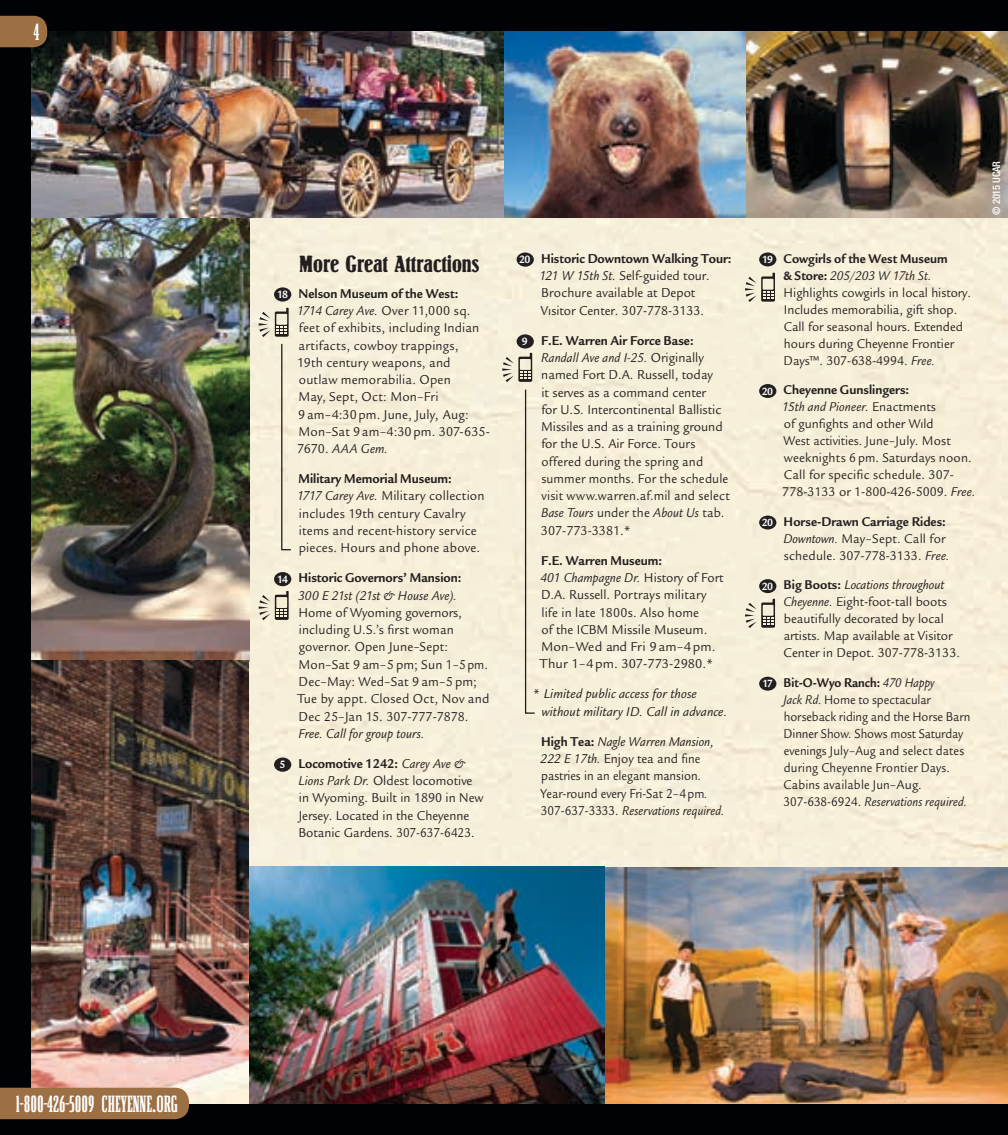
<style>
.page{position:relative;width:1008px;height:1135px;background:#fff}
.page>*{position:absolute;margin:0;border:0;box-sizing:border-box;transform-origin:0 0}
.t1{font:700 24.5px "Beton Com D";color:#fff}
.t2{font:24.5px "Springfield Ant D";color:#231f20;scale:.93 1}
.t3{font:14px/17.3px "Legacy San ITC";letter-spacing:.005em;color:#231f20;scale:.93 1}
.t4{font:14px/17.3px "Legacy San ITC";letter-spacing:.005em;color:#231f20;scale:.94 1}
.t5{font:italic 14px/17.3px "Legacy San ITC";letter-spacing:.01em;color:#231f20}
.t6{font:700 14px/17.3px "Legacy San ITC";color:#231f20;scale:.93 1}
.t7{font:italic 14px/30.1px "Legacy San ITC";letter-spacing:.01em;color:#231f20;scale:.93 1}
.t8{font:13.83px/17px "Legacy San ITC";color:#231f20;scale:.95 1}
.t9{font:13.83px/17px "Legacy San ITC";color:#231f20;scale:.9 1}
.t10{font:13.83px/17px "Legacy San ITC";color:#231f20;scale:.94 1}
.t11{font:500 condensed 10.5px "Helvetica Neue";letter-spacing:-.025em;color:#fff}
.s1{font-weight:700;font-size:11.55px;color:#fff}
.s2{font-weight:700}
.s3{font-style:italic}
.s4{font-size:11.55px;color:#fff}
.s5{font-weight:400;font-style:italic}
.s6{font-weight:700;font-style:normal;font-size:11.55px;color:#fff}
.s7{font-weight:700;font-style:normal}
.s8{font-style:normal}
.s9{font-weight:700;font-size:11.38px;color:#fff}
</style>
<div class="page">
<div style="left:0;top:0;width:1008px;height:1134px;background:#000206"></div>
<img style="left:31px;top:31px;width:977px;height:1072px">
<img style="left:745px;top:31px;width:263px;height:186px">
<div style="left:759px;top:252px;width:17px;height:14px;background:#231f20;border-radius:50%"></div>
<div style="left:759px;top:384px;width:17px;height:14px;background:#231f20;border-radius:50%"></div>
<div style="left:759px;top:515px;width:17px;height:14px;background:#231f20;border-radius:50%"></div>
<div style="left:759px;top:579px;width:17px;height:14px;background:#231f20;border-radius:50%"></div>
<div style="left:759px;top:676px;width:17px;height:14px;background:#231f20;border-radius:50%"></div>
<div style="left:274px;top:287px;width:17px;height:14px;background:#231f20;border-radius:50%"></div>
<div style="left:274px;top:572px;width:17px;height:14px;background:#231f20;border-radius:50%"></div>
<div style="left:274px;top:757px;width:17px;height:14px;background:#231f20;border-radius:50%"></div>
<div style="left:517px;top:252px;width:17px;height:14px;background:#231f20;border-radius:50%"></div>
<div style="left:517px;top:334px;width:17px;height:14px;background:#231f20;border-radius:50%"></div>
<svg style="left:259px;top:590px;width:30px;height:30px"></svg>
<svg style="left:502px;top:353px;width:30px;height:29px"></svg>
<svg style="left:745px;top:272px;width:30px;height:30px"></svg>
<svg style="left:745px;top:598px;width:30px;height:30px"></svg>
<svg style="left:259px;top:307px;width:33px;height:244px"></svg>
<svg style="left:524px;top:388px;width:12px;height:326px"></svg>
<svg style="left:0;top:16px;width:47px;height:31px"></svg>
<div style="left:0;top:1087px;width:189px;height:31px;background:#9c6f44"></div>
<h1 class="t1" style="left:34px;top:19px;width:7px">4</h1>
<h1 class="t2" style="left:299px;top:251px;width:195px">More Great Attractions</h1>
<p class="t4" style="left:297px;top:285px;width:207px;text-indent:-20px"><span class="s1">18</span> <span class="s2">Nelson Museum of the West:<br></span><span class="s3">1714 Carey Ave.</span> Over 11,000 sq. feet of exhibits, including Indian artifacts, cowboy trappings,<br>19th century weapons, and outlaw memorabilia. Open<br>May, Sept, Oct: Mon–Fri<br>9am–4:30pm. June, July, Aug:<br>Mon–Sat 9am–4:30pm. 307-635-<br>7670. <span class="s3">AAA Gem.</span></p>
<p class="t4" style="left:297px;top:470px;width:201px"><span class="s2">Military Memorial Museum:<br></span><span class="s3">1717 Carey Ave.</span> Military collection includes 19th century Cavalry items and recent-history service pieces. Hours and phone above.</p>
<p class="t6" style="left:298px;top:569px;width:177px;text-indent:-21px"><span class="s4">14</span> Historic Governors’ Mansion:<br><span class="s5">300 E 21st (21st &amp; House Ave).</span></p>
<p class="t3" style="left:297px;top:603px;width:208px">Home of Wyoming governors, including U.S.’s first woman governor. Open June–Sept:<br>Mon–Sat 9 am–5 pm; Sun 1–5pm.<br>Dec–May: Wed–Sat 9 am–5 pm;<br>Tue by appt. Closed Oct, Nov and<br>Dec 25–Jan 15. 307-777-7878.</p>
<p class="t7" style="left:279px;top:718px;width:201px;text-indent:19px">Free. Call for group tours.<br><span class="s6">5</span> <span class="s7">Locomotive 1242:</span> Carey Ave &amp;</p>
<p class="t3" style="left:299px;top:772px;width:200px"><span class="s3">Lions Park Dr.</span> Oldest locomotive in Wyoming. Built in 1890 in New<br>Jersey. Located in the Cheyenne<br>Botanic Gardens. 307-637-6423.</p>
<p class="t3" style="left:540px;top:250px;width:208px;text-indent:-20px"><span class="s1">20</span> <span class="s2">Historic Downtown Walking Tour:<br></span><span class="s3">121 W 15th St.</span> Self-guided tour.<br>Brochure available at Depot<br>Vısitor Center. 307-778-3133.</p>
<p class="t4" style="left:541px;top:331px;width:202px;text-indent:-19px"><span class="s1">9</span> <span class="s2">F.E. Warren Air Force Base:<br></span><span class="s3">Randall Ave and I-25.</span> Originally named Fort D.A. Russell, today<br>it serves as a command center<br>for U.S. Intercontinental Ballistic<br>Missiles and as a training ground for the U.S. Air Force. Tours offered during the spring and summer months. For the schedule visit www.warren.af.mil and select<br><span class="s3">Base Tours</span> under the <span class="s3">About Us</span> tab.<br>307-773-3381.*</p>
<p class="t3" style="left:540px;top:551px;width:199px"><span class="s2">F.E. Warren Museum:<br></span><span class="s3">401 Champagne Dr.</span> History of Fort<br>D.A. Russell. Portrays military life in late 1800s. Also home<br>of the ICBM Missile Museum.<br>Mon–Wed and Fri 9am–4pm.<br>Thur 1–4pm. 307-773-2980.*</p>
<p class="t5" style="left:542px;top:685px;width:187px;text-indent:-8px"><span class="s8">*</span> Limited public access for those without military ID. Call in advance.</p>
<p class="t3" style="left:541px;top:732px;width:199px"><span class="s2">High Tea:</span> <span class="s3">Nagle Warren Mansion, 222 E 17th.</span> Enjoy tea and fine pastries in an elegant mansion.<br>Year-round every Fri-Sat 2–4pm<span class="s3">.<br></span>307-637-3333. <span class="s3">Reservations required.</span></p>
<p class="t10" style="left:783px;top:250px;width:201px;text-indent:-21px"><span class="s9">19</span> <span class="s2">Cowgirls of the West Museum<br>&amp; Store:</span> <span class="s3">205/203 W 17th St.<br></span>Highlights cowgirls in local history.<br>Includes memorabilia, gift shop.<br>Call for seasonal hours. Extended hours during Cheyenne Frontier<br>Days™. 307-638-4994. <span class="s3">Free.</span></p>
<p class="t8" style="left:782px;top:381px;width:205px;text-indent:-20px"><span class="s9">20</span> <span class="s2">Cheyenne Gunslingers:<br></span><span class="s3">15th and Pioneer.</span> Enactments<br>of gunfights and other Wıld<br>West activities. June–July. Most weeknights 6 pm. Saturdays noon.<br>Call for specific schedule. 307-<br>778-3133 or 1-800-426-5009. <span class="s3">Free.</span></p>
<p class="t8" style="left:784px;top:513px;width:176px;text-indent:-22px"><span class="s9">20</span> <span class="s2">Horse-Drawn Carriage Rides:<br></span><span class="s3">Downtown.</span> May–Sept. Call for schedule. 307-778-3133. <span class="s3">Free.</span></p>
<p class="t8" style="left:784px;top:576px;width:187px;text-indent:-22px"><span class="s9">20</span> <span class="s2">Big Boots:</span> <span class="s3">Locations throughout Cheyenne.</span> Eight-foot-tall boots beautifully decorated by local artists. Map available at Visitor Center in Depot. 307-778-3133.</p>
<p class="t9" style="left:783px;top:674px;width:209px;text-indent:-21px"><span class="s9">17</span> <span class="s2">Bit-O-Wyo Ranch:</span> <span class="s3">470 Happy<br>Jack Rd.</span> Home to spectacular horseback riding and the Horse Barn<br>Dinner Show. Shows most Saturday evenings July–Aug and select dates during Cheyenne Frontier Days.<br>Cabins available Jun–Aug.<br>307-638-6924. <span class="s3">Reservations required.</span></p>
<p class="t11" style="left:990px;top:214px;width:55px;rotate:-90deg">© 2015 UCAR</p>
<h1 class="t1" style="left:16px;top:1090px;width:164px">1-800-426-5009 CHEYENNE.ORG</h1>
</div>
